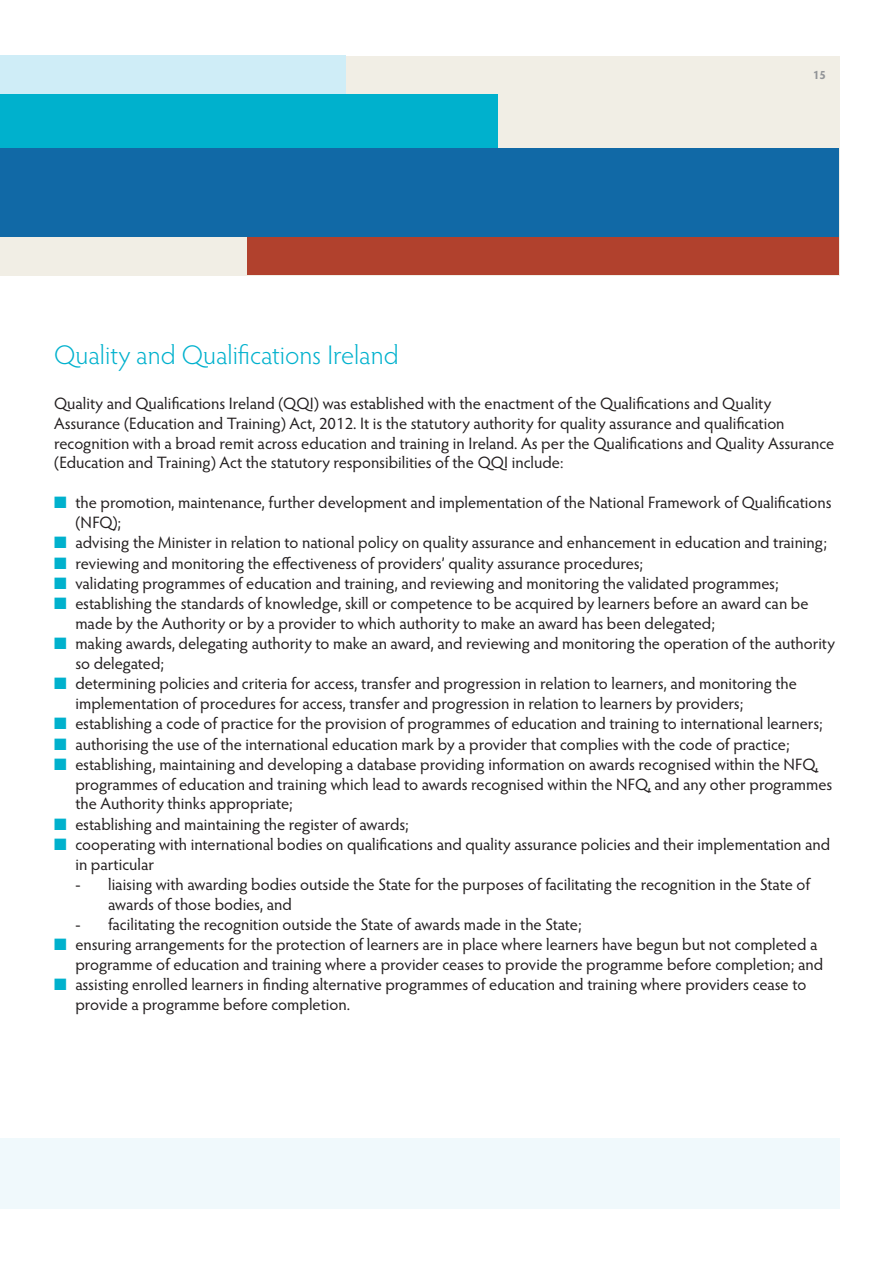
<style>
.page{position:relative;width:892px;height:1264px;background:#fff}
.page>*{position:absolute;margin:0;border:0;box-sizing:border-box;transform-origin:0 0}
.t1{font:300 27px "Hypatia Sans Pro";color:#00b1cd}
.t2{font:16.5px/19.8px "Hypatia Sans Pro";color:#231f20}
.t3{font:700 12px "Hypatia Sans Pro";color:#939598}
.s1{color:#00b1cd}
</style>
<div class="page">
<div style="left:0;top:56px;width:839px;height:219px;background:#f1eee5"></div>
<div style="left:247px;top:236px;width:592px;height:39px;background:#b1412d"></div>
<div style="left:0;top:56px;width:346px;height:39px;background:#cfedf7"></div>
<div style="left:0;top:94px;width:498px;height:89px;background:#00b1cd"></div>
<div style="left:0;top:149px;width:839px;height:88px;background:#1169a6"></div>
<div style="left:0;top:1138px;width:839px;height:71px;background:#f0f9fc"></div>
<p class="t3" style="left:813px;top:70px;width:15px">15</p>
<h1 class="t1" style="left:54px;top:345px;width:346px">Quality and Qualifications Ireland</h1>
<p class="t2" style="left:54px;top:395px;width:782px">Quality and Qualifications Ireland (QQI) was established with the enactment of the Qualifications and Quality Assurance (Education and Training) Act, 2012. It is the statutory authority for quality assurance and qualification recognition with a broad remit across education and training in Ireland. As per the Qualifications and Quality Assurance (Education and Training) Act the statutory responsibilities of the QQI include:</p>
<p class="t2" style="left:75px;top:494px;width:758px;text-indent:-21px"><span class="s1">■</span> the promotion, maintenance, further development and implementation of the National Framework of Qualifications (NFQ);</p>
<p class="t2" style="left:54px;top:534px;width:774px"><span class="s1">■</span> advising the Minister in relation to national policy on quality assurance and enhancement in education and training;</p>
<p class="t2" style="left:54px;top:555px;width:591px"><span class="s1">■</span> reviewing and monitoring the effectiveness of providers’ quality assurance procedures;</p>
<p class="t2" style="left:54px;top:575px;width:726px"><span class="s1">■</span> validating programmes of education and training, and reviewing and monitoring the validated programmes;</p>
<p class="t2" style="left:75px;top:595px;width:735px;text-indent:-21px"><span class="s1">■</span> establishing the standards of knowledge, skill or competence to be acquired by learners before an award can be made by the Authority or by a provider to which authority to make an award has been delegated;</p>
<p class="t2" style="left:75px;top:635px;width:761px;text-indent:-21px"><span class="s1">■</span> making awards, delegating authority to make an award, and reviewing and monitoring the operation of the authority so delegated;</p>
<p class="t2" style="left:75px;top:675px;width:723px;text-indent:-21px"><span class="s1">■</span> determining policies and criteria for access, transfer and progression in relation to learners, and monitoring the implementation of procedures for access, transfer and progression in relation to learners by providers;</p>
<p class="t2" style="left:54px;top:715px;width:770px"><span class="s1">■</span> establishing a code of practice for the provision of programmes of education and training to international learners;</p>
<p class="t2" style="left:54px;top:735px;width:737px"><span class="s1">■</span> authorising the use of the international education mark by a provider that complies with the code of practice;</p>
<p class="t2" style="left:75px;top:756px;width:758px;text-indent:-21px"><span class="s1">■</span> establishing, maintaining and developing a database providing information on awards recognised within the NFQ, programmes of education and training which lead to awards recognised within the NFQ, and any other programmes the Authority thinks appropriate;</p>
<p class="t2" style="left:54px;top:815px;width:356px"><span class="s1">■</span> establishing and maintaining the register of awards;</p>
<p class="t2" style="left:75px;top:836px;width:756px;text-indent:-21px"><span class="s1">■</span> cooperating with international bodies on qualifications and quality assurance policies and their implementation and in particular</p>
<p class="t2" style="left:108px;top:876px;width:703px;text-indent:-33px">- liaising with awarding bodies outside the State for the purposes of facilitating the recognition in the State of awards of those bodies, and</p>
<p class="t2" style="left:75px;top:916px;width:508px">- facilitating the recognition outside the State of awards made in the State;</p>
<p class="t2" style="left:75px;top:936px;width:749px;text-indent:-21px"><span class="s1">■</span> ensuring arrangements for the protection of learners are in place where learners have begun but not completed a programme of education and training where a provider ceases to provide the programme before completion; and</p>
<p class="t2" style="left:75px;top:976px;width:732px;text-indent:-21px"><span class="s1">■</span> assisting enrolled learners in finding alternative programmes of education and training where providers cease to provide a programme before completion.</p>
</div>
